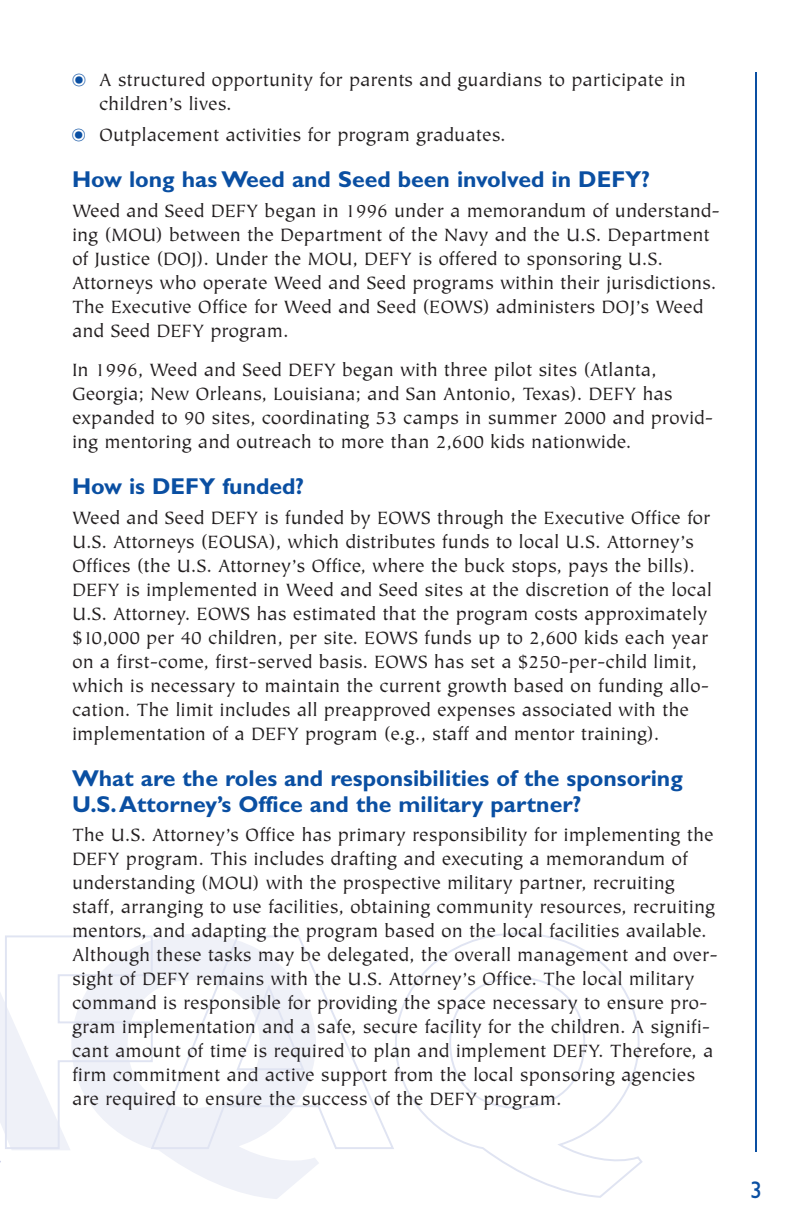
<style>
.page{position:relative;width:792px;height:1222px;background:#fff}
.page>*{position:absolute;margin:0;border:0;box-sizing:border-box;transform-origin:0 0}
.t1{font:24px "Gill Sans";color:#0a4fa2}
.t2{font:700 23px "Gill Sans";color:#0a4fa2}
.t3{font:20px/24px "Tiepolo";color:#231f20}
</style>
<div class="page">
<svg style="left:0;top:993px;width:4px;height:170px"></svg>
<hr style="left:755px;top:72px;width:2px;height:1080px;background:#0a4fa2">
<svg style="left:4px;top:932px;width:639px;height:267px"></svg>
<p class="t3" style="left:99px;top:70px;width:589px">A structured opportunity for parents and guardians to participate in</p>
<p class="t3" style="left:99px;top:90px;width:408px;line-height:31.2px">children’s lives.<br>Outplacement activities for program graduates.</p>
<h2 class="t2" style="left:72px;top:172px;width:580px">How long has Weed and Seed been involved in DEFY?</h2>
<p class="t3" style="left:72px;top:201px;width:650px">Weed and Seed DEFY began in 1996 under a memorandum of understand&shy;ing (MOU) between the Department of the Navy and the U.S. Department of Justice (DOJ). Under the MOU, DEFY is offered to sponsoring U.S.<br>Attorneys who operate Weed and Seed programs within their jurisdictions.<br>The Executive Office for Weed and Seed (EOWS) administers DOJ’s Weed and Seed DEFY program.</p>
<p class="t3" style="left:72px;top:359px;width:643px">In 1996, Weed and Seed DEFY began with three pilot sites (Atlanta, Georgia; New Orleans, Louisiana; and San Antonio, Texas). DEFY has expanded to 90 sites, coordinating 53 camps in summer 2000 and provid&shy;ing mentoring and outreach to more than 2,600 kids nationwide.</p>
<h2 class="t2" style="left:72px;top:478px;width:234px">How is DEFY funded?</h2>
<p class="t3" style="left:72px;top:507px;width:640px">Weed and Seed DEFY is funded by EOWS through the Executive Office for</p>
<p class="t3" style="left:72px;top:531px;width:641px">U.S. Attorneys (EOUSA), which distributes funds to local U.S. Attorney’s<br>Offices (the U.S. Attorney’s Office, where the buck stops, pays the bills).<br>DEFY is implemented in Weed and Seed sites at the discretion of the local</p>
<p class="t3" style="left:72px;top:603px;width:639px">U.S. Attorney. EOWS has estimated that the program costs approximately $10,000 per 40 children, per site. EOWS funds up to 2,600 kids each year on a first-come, first-served basis. EOWS has set a $250-per-child limit, which is necessary to maintain the current growth based on funding allo&shy;cation. The limit includes all preapproved expenses associated with the implementation of a DEFY program (e.g., staff and mentor training).</p>
<p class="t2" style="left:72px;top:770px;width:612px">What are the roles and responsibilities of the sponsoring</p>
<h2 class="t2" style="left:72px;top:796px;width:511px">U.S. Attorney’s Office and the military partner?</h2>
<p class="t3" style="left:72px;top:825px;width:645px">The U.S. Attorney’s Office has primary responsibility for implementing the DEFY program. This includes drafting and executing a memorandum of understanding (MOU) with the prospective military partner, recruiting staff, arranging to use facilities, obtaining community resources, recruiting</p>
<p class="t3" style="left:72px;top:921px;width:648px">mentors, and adapting the program based on the local facilities available.<br>Although these tasks may be delegated, the overall management and over&shy;sight of DEFY remains with the U.S. Attorney’s Office. The local military command is responsible for providing the space necessary to ensure pro&shy;gram implementation and a safe, secure facility for the children. A signifi&shy;cant amount of time is required to plan and implement DEFY. Therefore, a firm commitment and active support from the local sponsoring agencies are required to ensure the success of the DEFY program.</p>
<p class="t1" style="left:750px;top:1181px;width:13px">3</p>
</div>
